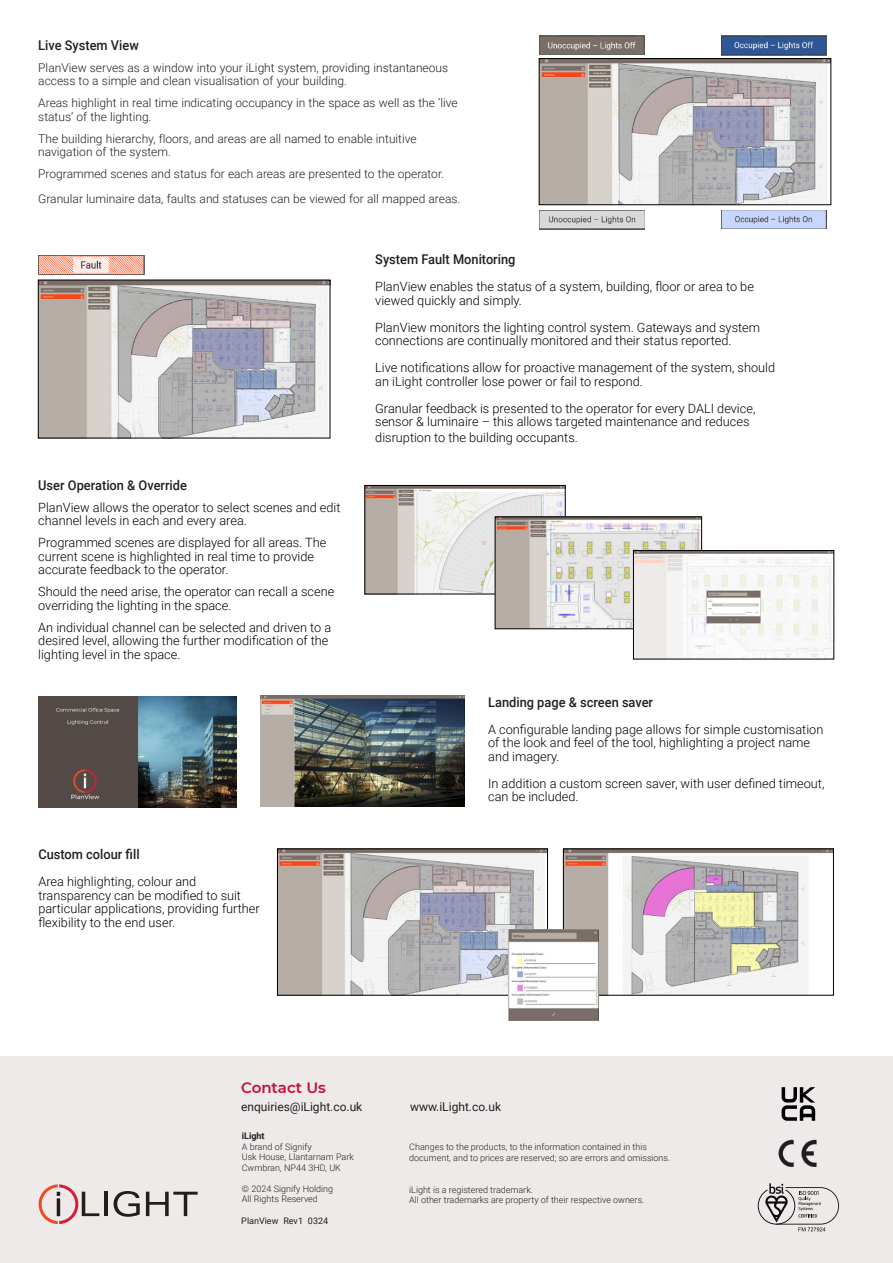
<style>
.page{position:relative;width:893px;height:1263px;background:#fff}
.page>*{position:absolute;margin:0;border:0;box-sizing:border-box;transform-origin:0 0}
.t1{font:600 15px "Montserrat";color:#c80d3a}
.Subtitle_2{font:500 13.5px "Roboto";color:#231f20;scale:.95 1}
.t2{font:300 12.75px/13.5px "Roboto";color:#000}
.Main_Paragraph{font:300 12px/13.5px "Roboto";color:#231f20}
.t3{font:12px "Roboto";color:#231f20}
._09_Backpage_Body{font:300 9px/10.8px "Roboto";color:#231f20}
._09_Backpage_Body-2{font:9px "Roboto";color:#231f20}
._09_Backpage_Body-3{font:700 9px "Roboto";color:#231f20}
</style>
<div class="page">
<div style="left:0;top:1056px;width:893px;height:207px;background:#edeae9"></div>
<img style="left:541px;top:60px;width:288px;height:143px">
<div style="left:539px;top:58px;width:292px;height:147px;border:1px solid #000"></div>
<img style="left:40px;top:282px;width:288px;height:154px">
<div style="left:38px;top:280px;width:292px;height:158px;border:1px solid #000"></div>
<svg style="left:782px;top:1087px;width:33px;height:34px"></svg>
<svg style="left:779px;top:1140px;width:37px;height:27px"></svg>
<svg style="left:758px;top:1183px;width:81px;height:48px"></svg>
<svg style="left:39px;top:1184px;width:60px;height:40px"></svg>
<hr style="left:105px;top:1192px;width:3px;height:24px;background:#211e1e">
<svg style="left:114px;top:1191px;width:26px;height:26px"></svg>
<svg style="left:146px;top:1192px;width:52px;height:24px"></svg>
<img style="left:367px;top:487px;width:196px;height:105px">
<div style="left:365px;top:485px;width:200px;height:109px;border:1px solid #000"></div>
<img style="left:497px;top:519px;width:203px;height:108px">
<img style="left:38px;top:697px;width:199px;height:110px">
<img style="left:635px;top:552px;width:197px;height:105px">
<div style="left:633px;top:550px;width:201px;height:109px;border:1px solid #000"></div>
<img style="left:260px;top:696px;width:205px;height:110px">
<img style="left:38px;top:256px;width:106px;height:19px">
<img style="left:539px;top:36px;width:105px;height:19px">
<img style="left:721px;top:36px;width:105px;height:19px">
<img style="left:721px;top:210px;width:105px;height:19px">
<img style="left:539px;top:210px;width:105px;height:19px">
<img style="left:565px;top:851px;width:267px;height:142px">
<div style="left:563px;top:849px;width:271px;height:146px;border:1px solid #000"></div>
<img style="left:279px;top:851px;width:267px;height:142px">
<div style="left:277px;top:849px;width:271px;height:146px;border:1px solid #000"></div>
<img style="left:508px;top:930px;width:91px;height:90px">
<p class="Subtitle_2" style="left:38px;top:36px;width:107px">Live System View</p>
<p class="Main_Paragraph" style="left:38px;top:60px;width:411px">PlanView serves as a window into your iLight system, providing instantaneous access to a simple and clean visualisation of your building.</p>
<p class="Main_Paragraph" style="left:38px;top:96px;width:421px">Areas highlight in real time indicating occupancy in the space as well as the ‘live status’ of the lighting.</p>
<p class="Main_Paragraph" style="left:38px;top:131px;width:380px">The building hierarchy, floors, and areas are all named to enable intuitive navigation of the system.</p>
<p class="Main_Paragraph" style="left:38px;top:167px;width:407px">Programmed scenes and status for each areas are presented to the operator.</p>
<p class="Main_Paragraph" style="left:38px;top:192px;width:424px">Granular luminaire data, faults and statuses can be viewed for all mapped areas.</p>
<p class="Subtitle_2" style="left:38px;top:476px;width:158px">User Operation &amp; Override</p>
<p class="t2" style="left:38px;top:500px;width:304px">PlanView allows the operator to select scenes and edit channel levels in each and every area.</p>
<p class="t2" style="left:38px;top:536px;width:290px">Programmed scenes are displayed for all areas. The current scene is highlighted in real time to provide accurate feedback to the operator.</p>
<p class="t2" style="left:38px;top:585px;width:297px">Should the need arise, the operator can recall a scene overriding the lighting in the space.</p>
<p class="t2" style="left:38px;top:620px;width:294px">An individual channel can be selected and driven to a desired level, allowing the further modification of the lighting level in the space.</p>
<p class="Subtitle_2" style="left:38px;top:845px;width:108px">Custom colour fill</p>
<p class="t2" style="left:38px;top:874px;width:223px">Area highlighting, colour and transparency can be modified to suit particular applications, providing further flexibility to the end user.</p>
<p class="Subtitle_2" style="left:375px;top:250px;width:149px">System Fault Monitoring</p>
<p class="t2" style="left:375px;top:280px;width:380px">PlanView enables the status of a system, building, floor or area to be viewed quickly and simply.</p>
<p class="t2" style="left:375px;top:320px;width:386px">PlanView monitors the lighting control system. Gateways and system connections are continually monitored and their status reported.</p>
<p class="t2" style="left:375px;top:361px;width:401px">Live notifications allow for proactive management of the system, should an iLight controller lose power or fail to respond.</p>
<p class="t2" style="left:375px;top:401px;width:382px">Granular feedback is presented to the operator for every DALI device, sensor &amp; luminaire – this allows targeted maintenance and reduces</p>
<p class="t2" style="left:375px;top:430px;width:204px">disruption to the building occupants.</p>
<p class="Subtitle_2" style="left:488px;top:693px;width:175px">Landing page &amp; screen saver</p>
<p class="t2" style="left:488px;top:722px;width:337px">A configurable landing page allows for simple customisation of the look and feel of the tool, highlighting a project name and imagery.</p>
<p class="t2" style="left:488px;top:776px;width:338px">In addition a custom screen saver, with user defined timeout, can be included.</p>
<p class="t1" style="left:241px;top:1077px;width:86px">Contact Us</p>
<p class="t3" style="left:241px;top:1098px;width:123px">enquiries@iLight.co.uk</p>
<p class="t3" style="left:410px;top:1098px;width:93px">www.iLight.co.uk</p>
<p class="_09_Backpage_Body-3" style="left:242px;top:1130px;width:24px">iLight</p>
<p class="_09_Backpage_Body" style="left:242px;top:1141px;width:114px">A brand of Signify<br>Usk House, Llantarnam Park</p>
<p class="_09_Backpage_Body" style="left:242px;top:1162px;width:101px">Cwmbran, NP44 3HD, UK</p>
<p class="_09_Backpage_Body" style="left:242px;top:1183px;width:93px">© 2024 Signify Holding</p>
<p class="_09_Backpage_Body" style="left:242px;top:1193px;width:78px">All Rights Reserved</p>
<p class="_09_Backpage_Body-2" style="left:241px;top:1215px;width:88px">PlanView Rev1 0324</p>
<p class="_09_Backpage_Body" style="left:409px;top:1141px;width:263px">Changes to the products, to the information contained in this document, and to prices are reserved; so are errors and omissions.</p>
<p class="_09_Backpage_Body" style="left:409px;top:1183px;width:237px">iLight is a registered trademark.<br>All other trademarks are property of their respective owners.</p>
</div>
